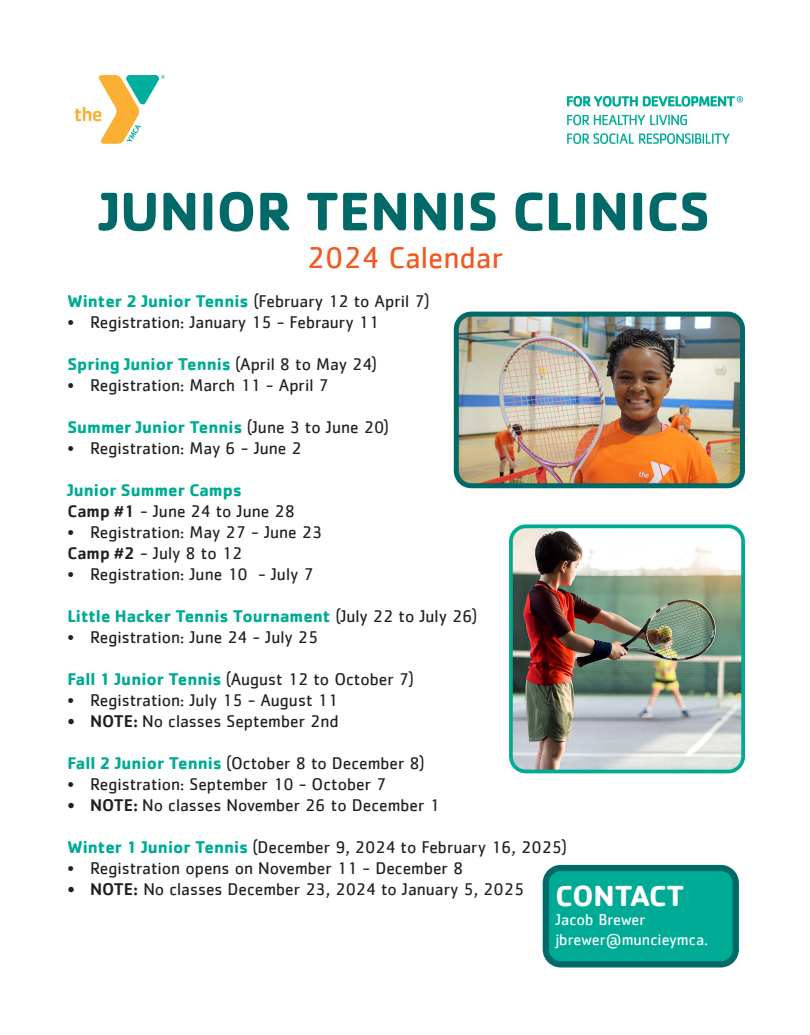
<style>
.page{position:relative;width:810px;height:1035px;background:#fff}
.page>*{position:absolute;margin:0;border:0;box-sizing:border-box;transform-origin:0 0}
.t1{font:700 56.25px "Cachet";color:#016a69}
.t2{font:31.25px "Cachet";color:#f15921}
.t3{font:700 30px "Cachet";letter-spacing:-.005em;color:#fff}
.t4{font:17.5px "Cachet";color:#231f20}
.t5{font:700 17.5px "Cachet";color:#00ab95}
.t6{font:16.25px "Cachet";color:#fff}
.s1{font-weight:700;color:#00ab95}
.s2{font-weight:400;color:#231f20}
.s3{font-weight:500}
</style>
<div class="page">
<svg style="left:75px;top:75px;width:90px;height:69px"></svg>
<div style="left:546px;top:868px;width:190px;height:96px;background:#00ab95;border-radius:15px"></div>
<div style="left:543px;top:865px;width:196px;height:103px;border:6px solid #016a69;border-radius:15px"></div>
<img style="left:514px;top:529px;width:226px;height:239px">
<div style="left:509px;top:524px;width:236px;height:249px;border:4px solid #00ab95;border-radius:15px"></div>
<img style="left:460px;top:318px;width:279px;height:164px">
<div style="left:454px;top:312px;width:291px;height:176px;border:5px solid #016a69;border-radius:15px"></div>
<img style="left:568px;top:97px;width:174px;height:47px">
<p class="t1" style="left:100px;top:175px;width:612px">JUNIOR TENNIS CLINICS</p>
<p class="t2" style="left:307px;top:239px;width:198px">2024 Calendar</p>
<p class="t4" style="left:68px;top:291px;width:364px"><span class="s1">Winter 2 Junior Tennis</span> (February 12 to April 7)</p>
<p class="t4" style="left:68px;top:312px;width:313px">• Registration: January 15 - Febraury 11</p>
<p class="t5" style="left:68px;top:353px;width:311px">Spring Junior Tennis <span class="s2">(April 8 to May 24)</span></p>
<p class="t4" style="left:68px;top:375px;width:263px">• Registration: March 11 - April 7</p>
<p class="t5" style="left:68px;top:416px;width:323px">Summer Junior Tennis <span class="s2">(June 3 to June 20)</span></p>
<p class="t4" style="left:68px;top:438px;width:236px">• Registration: May 6 - June 2</p>
<p class="t5" style="left:68px;top:479px;width:176px">Junior Summer Camps</p>
<p class="t4" style="left:68px;top:501px;width:229px"><span class="s3">Camp #1</span> - June 24 to June 28</p>
<p class="t4" style="left:68px;top:522px;width:256px">• Registration: May 27 - June 23</p>
<p class="t4" style="left:68px;top:543px;width:176px"><span class="s3">Camp #2</span> - July 8 to 12</p>
<p class="t4" style="left:68px;top:564px;width:248px">• Registration: June 10 - July 7</p>
<p class="t5" style="left:68px;top:605px;width:412px">Little Hacker Tennis Tournament <span class="s2">(July 22 to July 26)</span></p>
<p class="t4" style="left:68px;top:627px;width:252px">• Registration: June 24 - July 25</p>
<p class="t4" style="left:68px;top:669px;width:348px"><span class="s1">Fall 1 Junior Tennis</span> (August 12 to October 7)</p>
<p class="t4" style="left:68px;top:690px;width:272px">• Registration: July 15 - August 11</p>
<p class="t4" style="left:68px;top:711px;width:273px"><span class="s3">• NOTE:</span> No classes September 2nd</p>
<p class="t4" style="left:68px;top:753px;width:359px"><span class="s1">Fall 2 Junior Tennis</span> (October 8 to December 8)</p>
<p class="t4" style="left:68px;top:774px;width:320px">• Registration: September 10 - October 7</p>
<p class="t4" style="left:68px;top:795px;width:374px"><span class="s3">• NOTE:</span> No classes November 26 to December 1</p>
<p class="t4" style="left:68px;top:837px;width:501px"><span class="s1">Winter 1 Junior Tennis</span> (December 9, 2024 to February 16, 2025)</p>
<p class="t4" style="left:68px;top:858px;width:397px">• Registration opens on November 11 - December 8</p>
<p class="t4" style="left:68px;top:879px;width:458px"><span class="s3">• NOTE:</span> No classes December 23, 2024 to January 5, 2025</p>
<p class="t3" style="left:556px;top:876px;width:130px">CONTACT</p>
<p class="t6" style="left:556px;top:910px;width:92px">Jacob Brewer</p>
<p class="t6" style="left:556px;top:930px;width:154px">jbrewer@muncieymca.</p>
</div>
